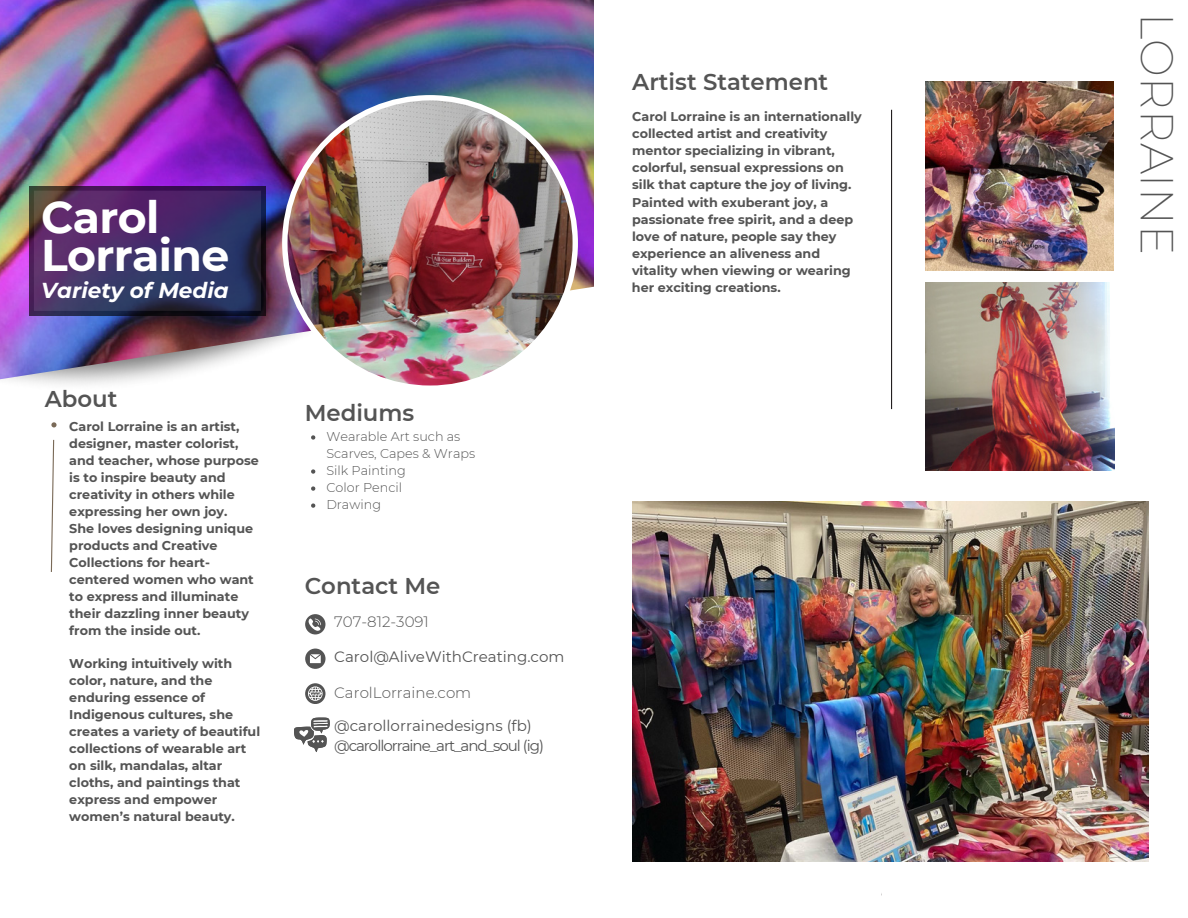
<style>
.page{position:relative;width:1188px;height:918px;background:#fff}
.page>*{position:absolute;margin:0;border:0;box-sizing:border-box;transform-origin:0 0}
.t1{font:200 45px "Montserrat";letter-spacing:.005em;color:#545454}
.t2{font:700 44.25px/37.2px "Montserrat";letter-spacing:-.015em;color:#fff}
.t3{font:600 22.8px "Montserrat";color:#545454}
.t4{font:italic 700 21.6px "Montserrat";color:#fff}
.t5{font:15px/20.2px "Montserrat";letter-spacing:-.035em;color:#545454}
.t6{font:300 15px "Montserrat";color:#545454}
.t7{font:15px "Montserrat";color:#545454}
.t8{font:700 12.75px/17px "Montserrat";color:#545454}
.t9{font:300 12.75px/17.1px "Montserrat";color:#545454}
</style>
<div class="page">
<svg style="left:305px;top:614px;width:20px;height:20px"></svg>
<svg style="left:305px;top:683px;width:20px;height:21px"></svg>
<svg style="left:305px;top:649px;width:20px;height:20px"></svg>
<svg style="left:51px;top:422px;width:6px;height:5px"></svg>
<svg style="left:50px;top:439px;width:5px;height:133px"></svg>
<img style="left:0;top:0;width:594px;height:379px">
<img style="left:282px;top:95px;width:296px;height:291px">
<svg style="left:294px;top:718px;width:36px;height:34px"></svg>
<svg style="left:29px;top:186px;width:237px;height:129px;background:#3e2d5f"></svg>
<svg style="left:311px;top:435px;width:4px;height:5px"></svg>
<svg style="left:311px;top:469px;width:4px;height:5px"></svg>
<svg style="left:311px;top:486px;width:4px;height:5px"></svg>
<svg style="left:311px;top:503px;width:4px;height:5px"></svg>
<img style="left:632px;top:501px;width:517px;height:360px">
<img style="left:925px;top:283px;width:189px;height:188px">
<hr style="left:891px;top:110px;width:1px;height:299px;background:#231f20">
<img style="left:925px;top:82px;width:189px;height:188px">
<p class="t2" style="left:41px;top:197px;width:190px">Carol<br>Lorraine</p>
<p class="t4" style="left:41px;top:275px;width:189px">Variety of Media</p>
<p class="t3" style="left:45px;top:383px;width:74px">About</p>
<p class="t8" style="left:69px;top:417px;width:191px">Carol Lorraine is an artist, designer, master colorist, and teacher, whose purpose is to inspire beauty and creativity in others while expressing her own joy.<br>She loves designing unique products and Creative<br>Collections for heart&shy;centered women who want to express and illuminate their dazzling inner beauty from the inside out.</p>
<p class="t8" style="left:69px;top:655px;width:192px">Working intuitively with color, nature, and the enduring essence of<br>Indigenous cultures, she creates a variety of beautiful collections of wearable art on silk, mandalas, altar cloths, and paintings that express and empower women’s natural beauty.</p>
<p class="t3" style="left:305px;top:397px;width:111px">Mediums</p>
<p class="t9" style="left:326px;top:427px;width:150px">Wearable Art such as<br>Scarves, Capes &amp; Wraps<br>Silk Painting<br>Color Pencil<br>Drawing</p>
<p class="t3" style="left:305px;top:569px;width:137px">Contact Me</p>
<p class="t6" style="left:334px;top:612px;width:96px">707-812-3091</p>
<p class="t7" style="left:334px;top:646px;width:232px">Carol@AliveWithCreating.com</p>
<p class="t6" style="left:334px;top:682px;width:139px">CarolLorraine.com</p>
<p class="t5" style="left:334px;top:715px;width:211px">@carollorrainedesigns (fb) @carollorraine_art_and_soul (ig)</p>
<p class="t3" style="left:632px;top:66px;width:198px">Artist Statement</p>
<p class="t8" style="left:632px;top:108px;width:231px">Carol Lorraine is an internationally collected artist and creativity mentor specializing in vibrant, colorful, sensual expressions on silk that capture the joy of living.<br>Painted with exuberant joy, a passionate free spirit, and a deep love of nature, people say they experience an aliveness and vitality when viewing or wearing her exciting creations.</p>
<p class="t1" style="left:1187px;top:13px;width:243px;rotate:90deg">LORRAINE</p>
</div>
